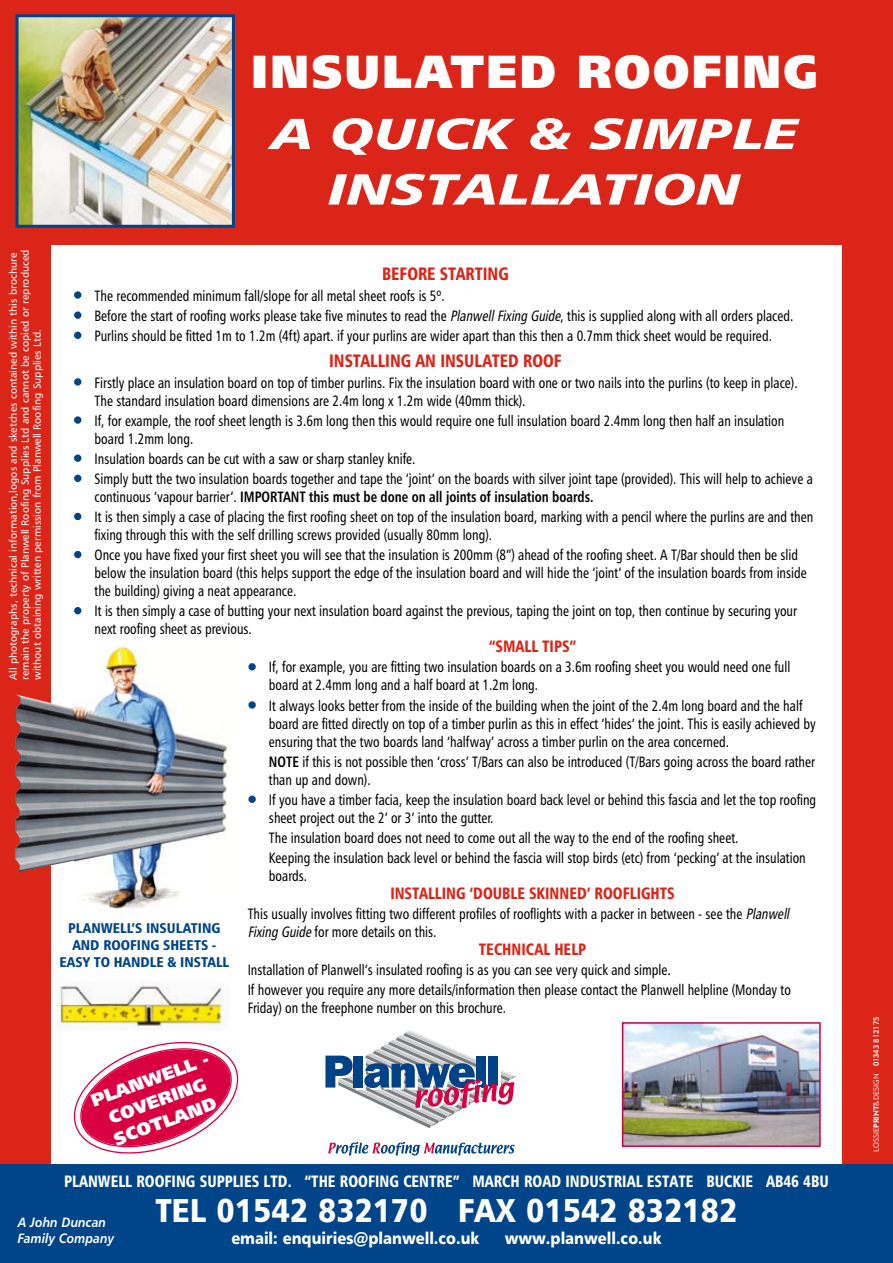
<style>
.page{position:relative;width:893px;height:1263px;background:#db2518}
.page>*{position:absolute;margin:0;border:0;box-sizing:border-box;transform-origin:0 0}
.t1{font:46.5px "Humanist 777 BT Extra Black B";letter-spacing:.04em;color:#fff}
.t2{font:43.5px/55.5px "Humanist 777 BT Black Italic B";color:#fff;text-align:center;scale:1.3 1}
.t3{font:33px "Humanist 777 BT Black B";color:#fff;scale:.9 1}
.t4{font:18px "Humanist 777 BT Black Condensed B";color:#db2518;scale:.9 1}
.t5{font:17.7px/22px "Humanist 777 BT Extra Black B";color:#fff;text-align:center}
.t6{font:16.5px "Humanist 777 BT Black Condensed B";color:#fff;scale:.9 1}
.t7{font:16.5px "Humanist 777 BT Black Condensed B";color:#db2518;scale:.9 1}
.t8{font:16.5px "Humanist 777 BT Black B";color:#fff;scale:.9 1}
.t9{font:15px/18px "Humanist 777 BT Roman Condensed B";color:#000;scale:.9 1}
.t10{font:15px "Humanist 777 BT Bold Condensed B";color:#000;scale:.9 1}
.t11{font:14.1px "Humanist 777 BT Black Condensed B";color:#004489}
.t12{font:13.5px/16.5px "Humanist 777 BT Bold Italic B";color:#fff;scale:.9 1}
.t13{font:10.5px/12px "Humanist 777 BT Roman B";color:#fff}
.t14{font:7.5px "Geometric 415 BT Lite A";color:#fff}
.s1{color:#004489}
.s2{font-style:italic}
.s3{font-family:"Humanist 777 BT Roman Condensed B"}
.s4{font-family:"Humanist 777 BT Bold Condensed B"}
.s5{font-family:"Geometric 415 BT Black A"}
.s6{font-family:"Geometric 415 BT Medium A"}
</style>
<div class="page">
<div style="left:51px;top:245px;width:791px;height:966px;background:#fff"></div>
<svg style="left:325px;top:1031px;width:191px;height:97px"></svg>
<svg style="left:328px;top:1142px;width:187px;height:13px"></svg>
<div style="left:0;top:1164px;width:893px;height:99px;background:#004489"></div>
<img style="left:20px;top:18px;width:211px;height:206px">
<div style="left:16px;top:14px;width:219px;height:214px;border:3px solid #004489"></div>
<svg style="left:73px;top:1041px;width:166px;height:113px"></svg>
<img style="left:625px;top:1025px;width:193px;height:119px">
<div style="left:622px;top:1022px;width:199px;height:125px;border:2px solid #d90042"></div>
<img style="left:15px;top:643px;width:213px;height:266px">
<img style="left:58px;top:981px;width:169px;height:50px">
<div style="left:74px;top:291px;width:7px;height:8px;border:3px solid #004489;border-radius:50%"></div>
<div style="left:74px;top:311px;width:7px;height:8px;border:3px solid #004489;border-radius:50%"></div>
<div style="left:74px;top:332px;width:7px;height:7px;border:3px solid #004489;border-radius:50%"></div>
<div style="left:74px;top:378px;width:7px;height:8px;border:3px solid #004489;border-radius:50%"></div>
<div style="left:74px;top:416px;width:7px;height:8px;border:3px solid #004489;border-radius:50%"></div>
<div style="left:74px;top:454px;width:7px;height:8px;border:3px solid #004489;border-radius:50%"></div>
<div style="left:74px;top:475px;width:7px;height:7px;border:3px solid #004489;border-radius:50%"></div>
<div style="left:74px;top:513px;width:7px;height:7px;border:3px solid #004489;border-radius:50%"></div>
<div style="left:74px;top:551px;width:7px;height:7px;border:3px solid #004489;border-radius:50%"></div>
<div style="left:74px;top:607px;width:7px;height:7px;border:3px solid #004489;border-radius:50%"></div>
<div style="left:248px;top:663px;width:8px;height:7px;border:3px solid #004489;border-radius:50%"></div>
<div style="left:248px;top:701px;width:8px;height:8px;border:3px solid #004489;border-radius:50%"></div>
<div style="left:248px;top:795px;width:8px;height:8px;border:3px solid #004489;border-radius:50%"></div>
<h1 class="t1" style="left:251px;top:41px;width:568px">INSULATED ROOFING</h1>
<h2 class="t2" style="left:271px;top:105px;width:407px">A QUICK &amp; SIMPLE<br>INSTALLATION</h2>
<p class="t13" style="left:7px;top:680px;width:432px;rotate:-90deg">All photographs, technical information,logos and sketches contained within this brochure remain the property of Planwell Roofing Supplies Ltd and cannot be copied or reproduced without obtaining written permission from Planwell Roofing Supplies Ltd.</p>
<p class="t4" style="left:382px;top:263px;width:142px">BEFORE STARTING</p>
<p class="t9" style="left:73px;top:286px;width:414px"><span class="s1">•</span> The recommended minimum fall/slope for all metal sheet roofs is 5º.</p>
<p class="t9" style="left:73px;top:306px;width:801px"><span class="s1">•</span> Before the start of roofing works please take five minutes to read the <span class="s2">PlanwellFixingGuide</span>, this is supplied along with all orders placed.</p>
<p class="t9" style="left:73px;top:326px;width:778px"><span class="s1">•</span> Purlins should be fitted 1m to 1.2m (4ft) apart. if your purlins are wider apart than this then a 0.7mm thick sheet would be required.</p>
<p class="t4" style="left:329px;top:350px;width:260px">INSTALLING AN INSULATED ROOF</p>
<p class="t9" style="left:95px;top:373px;width:783px;text-indent:-21px"><span class="s1">•</span> Firstly place an insulation board on top of timber purlins. Fix the insulation board with one or two nails into the purlins (to keep in place).<br>The standard insulation board dimensions are 2.4m long x 1.2m wide (40mm thick).</p>
<p class="t9" style="left:95px;top:411px;width:768px;text-indent:-21px"><span class="s1">•</span> If, for example, the roof sheet length is 3.6m long then this would require one full insulation board 2.4mm long then half an insulation board 1.2mm long.</p>
<p class="t9" style="left:73px;top:449px;width:382px"><span class="s1">•</span> Insulation boards can be cut with a saw or sharp stanley knife.</p>
<p class="t9" style="left:73px;top:469px;width:823px"><span class="s1">•</span> Simply butt the two insulation boards together and tape the ‘joint’ on the boards with silver joint tape (provided). This will help to achieve a</p>
<p class="t10" style="left:95px;top:487px;width:556px"><span class="s3">continuous ‘vapour barrier’.</span> IMPORTANT this must be done on all joints of insulation boards.</p>
<p class="t9" style="left:95px;top:507px;width:800px;text-indent:-21px"><span class="s1">•</span> It is then simply a case of placing the first roofing sheet on top of the insulation board, marking with a pencil where the purlins are and then fixing through this with the self drilling screws provided (usually 80mm long).</p>
<p class="t9" style="left:95px;top:546px;width:793px;text-indent:-21px"><span class="s1">•</span> Once you have fixed your first sheet you will see that the insulation is 200mm (8”) ahead of the roofing sheet. A T/Bar should then be slid below the insulation board (this helps support the edge of the insulation board and will hide the ‘joint’ of the insulation boards from inside the building) giving a neat appearance.</p>
<p class="t9" style="left:95px;top:602px;width:782px;text-indent:-21px"><span class="s1">•</span> It is then simply a case of butting your next insulation board against the previous, taping the joint on top, then continue by securing your next roofing sheet as previous.</p>
<p class="t7" style="left:489px;top:636px;width:99px">“SMALL TIPS”</p>
<p class="t9" style="left:269px;top:658px;width:581px;text-indent:-21px"><span class="s1">•</span> If, for example, you are fitting two insulation boards on a 3.6m roofing sheet you would need one full board at 2.4mm long and a half board at 1.2m long.</p>
<p class="t9" style="left:269px;top:696px;width:609px;text-indent:-21px"><span class="s1">•</span> It always looks better from the inside of the building when the joint of the 2.4m long board and the half board are fitted directly on top of a timber purlin as this in effect ‘hides’ the joint. This is easily achieved by ensuring that the two boards land ‘halfway’ across a timber purlin on the area concerned.</p>
<p class="t9" style="left:269px;top:752px;width:608px"><span class="s4">NOTE</span> if this is not possible then ‘cross’ T/Bars can also be introduced (T/Bars going across the board rather than up and down).</p>
<p class="t9" style="left:269px;top:790px;width:610px;text-indent:-21px"><span class="s1">•</span> If you have a timber facia, keep the insulation board back level or behind this fascia and let the top roofing sheet project out the 2’ or 3’ into the gutter.</p>
<p class="t9" style="left:269px;top:827px;width:598px;line-height:20.1px">The insulation board does not need to come out all the way to the end of the roofing sheet.<br>Keeping the insulation back level or behind the fascia will stop birds (etc) from ‘pecking’ at the insulation</p>
<p class="t9" style="left:269px;top:866px;width:44px">boards.</p>
<p class="t7" style="left:390px;top:883px;width:318px">INSTALLING ‘DOUBLE SKINNED’ ROOFLIGHTS</p>
<p class="t9" style="left:248px;top:905px;width:607px">This usually involves fitting two different profiles of rooflights with a packer in between - see the <span class="s2">Planwell<br>FixingGuide</span>for more details on this.</p>
<p class="t7" style="left:479px;top:939px;width:121px">TECHNICAL HELP</p>
<p class="t9" style="left:248px;top:960px;width:605px;line-height:20.1px">Installation of Planwell’s insulated roofing is as you can see very quick and simple.<br>If however you require any more details/information then please contact the Planwell helpline (Monday to</p>
<p class="t9" style="left:248px;top:999px;width:289px">Friday) on the freephone number on this brochure.</p>
<p class="t11" style="left:68px;top:919px;width:17px">PLANWELL</p>
<p class="t11" style="left:132px;top:919px;width:23px">’S INSULATING</p>
<p class="t11" style="left:72px;top:936px;width:10px">AND</p>
<p class="t11" style="left:103px;top:936px;width:9px">ROOFING</p>
<p class="t11" style="left:163px;top:936px;width:9px">SHEETS</p>
<p class="t11" style="left:212px;top:936px;width:6px">-</p>
<p class="t11" style="left:60px;top:953px;width:9px">EASY</p>
<p class="t11" style="left:94px;top:953px;width:30px">TO HANDLE</p>
<p class="t11" style="left:167px;top:953px;width:21px">&amp; INSTALL</p>
<p class="t5" style="left:88px;top:1090px;width:125px;rotate:-20deg">PLANWELL -<br>COVERING<br>SCOTLAND</p>
<p class="t6" style="left:64px;top:1171px;width:20px">PLANWELL</p>
<p class="t6" style="left:136px;top:1171px;width:20px">ROOFING</p>
<p class="t6" style="left:200px;top:1171px;width:18px">SUPPLIES</p>
<p class="t6" style="left:264px;top:1171px;width:105px">LTD . “THE ROOFING</p>
<p class="t6" style="left:403px;top:1171px;width:19px">CENTRE</p>
<p class="t6" style="left:453px;top:1171px;width:301px">” MARCH ROAD INDUSTRIAL ESTATE BUCKIE</p>
<p class="t6" style="left:766px;top:1171px;width:71px">AB46 4BU</p>
<h3 class="t3" style="left:155px;top:1189px;width:648px">Tel 01542 832170 Fax 01542 832182</h3>
<p class="t8" style="left:231px;top:1228px;width:277px">email: enquiries@planwell.co.uk</p>
<p class="t8" style="left:505px;top:1228px;width:176px">www.planwell.co.uk</p>
<p class="t12" style="left:18px;top:1213px;width:109px">A John Duncan<br>Family Company</p>
<p class="t14" style="left:872px;top:1152px;width:136px;rotate:-90deg">Lossie<span class="s5">Print</span>&amp;DESIGN <span class="s6">01343 812175</span></p>
</div>
